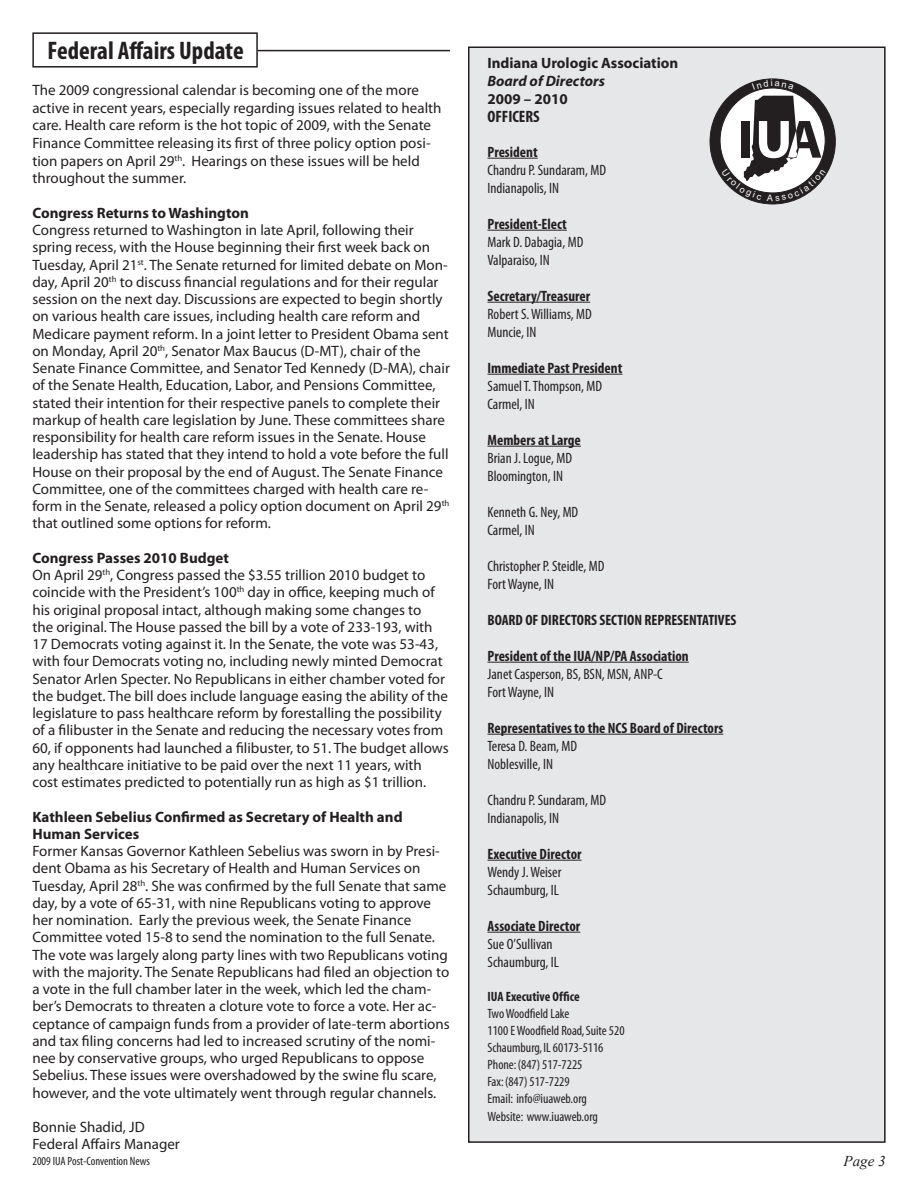
<style>
.page{position:relative;width:918px;height:1188px;background:#fff}
.page>*{position:absolute;margin:0;border:0;box-sizing:border-box;transform-origin:0 0}
.t1{font:700 condensed 25.5px "Myriad Pro";color:#231f20}
.t2{font:700 condensed 16.5px "Myriad";color:#231f20}
.t3{font:15px/17.2px "Myriad Pro";color:#231f20}
.t4{font:condensed 15px "Myriad Pro";color:#231f20}
.t5{font:700 condensed 15px "Myriad Pro";color:#231f20}
.t6{font:700 15px "Myriad Pro";color:#231f20}
.t7{font:700 15px "Myriad";color:#231f20}
.t8{font:italic 700 15px "Myriad";color:#231f20}
.t9{font:italic 15px "Times New Roman";color:#231f20}
.t10{font:condensed 13.5px "Myriad";color:#231f20}
.t11{font:700 condensed 13.5px "Myriad";color:#231f20}
.t12{font:condensed 12px "Myriad";color:#231f20}
</style>
<div class="page">
<div style="left:32px;top:32px;width:226px;height:36px;border:2px solid #231f20"></div>
<hr style="left:258px;top:50px;width:192px;height:1px;background:#231f20">
<div style="left:469px;top:47px;width:416px;height:1095px;background:#e6e7e9"></div>
<hr style="left:488px;top:158px;width:50px;height:1px;background:#231f20">
<hr style="left:488px;top:230px;width:79px;height:1px;background:#231f20">
<hr style="left:488px;top:302px;width:102px;height:1px;background:#231f20">
<hr style="left:488px;top:374px;width:134px;height:1px;background:#231f20">
<hr style="left:488px;top:446px;width:93px;height:1px;background:#231f20">
<hr style="left:488px;top:662px;width:201px;height:1px;background:#231f20">
<hr style="left:488px;top:734px;width:235px;height:1px;background:#231f20">
<hr style="left:488px;top:860px;width:94px;height:1px;background:#231f20">
<hr style="left:488px;top:932px;width:92px;height:1px;background:#231f20">
<div style="left:710px;top:79px;width:125px;height:125px;background:#231f20;border-radius:50%"></div>
<svg style="left:720px;top:88px;width:105px;height:105px"></svg>
<svg style="left:721px;top:96px;width:105px;height:105px"></svg>
<svg style="left:752px;top:80px;width:42px;height:10px"></svg>
<p class="t1" style="left:48px;top:35px;width:198px">Federal Affairs Update</p>
<p class="t3" style="left:32px;top:81px;width:411px;line-height:17.7px">The 2009 congressional calendar is becoming one of the more active in recent years, especially regarding issues related to health care. Health care reform is the hot topic of 2009, with the Senate Finance Committee releasing its first of three policy option posi&shy;tion papers on April 29<sup>th</sup>. Hearings on these issues will be held throughout the summer.</p>
<p class="t6" style="left:32px;top:203px;width:218px">Congress Returns to Washington</p>
<p class="t3" style="left:32px;top:221px;width:419px">Congress returned to Washington in late April, following their spring recess, with the House beginning their first week back on Tuesday, April 21<sup>st</sup>. The Senate returned for limited debate on Mon&shy;day, April 20<sup>th</sup> to discuss financial regulations and for their regular session on the next day. Discussions are expected to begin shortly on various health care issues, including health care reform and Medicare payment reform. In a joint letter to President Obama sent on Monday, April 20<sup>th</sup>, Senator Max Baucus (D-MT), chair of the Senate Finance Committee, and Senator Ted Kennedy (D-MA), chair of the Senate Health, Education, Labor, and Pensions Committee, stated their intention for their respective panels to complete their markup of health care legislation by June. These committees share responsibility for health care reform issues in the Senate. House leadership has stated that they intend to hold a vote before the full House on their proposal by the end of August. The Senate Finance Committee, one of the committees charged with health care re&shy;form in the Senate, released a policy option document on April 29<sup>th </sup>that outlined some options for reform.</p>
<p class="t6" style="left:32px;top:548px;width:198px">Congress Passes 2010 Budget</p>
<p class="t3" style="left:32px;top:566px;width:418px">On April 29<sup>th</sup>, Congress passed the $3.55 trillion 2010 budget to coincide with the President’s 100<sup>th</sup> day in office, keeping much of his original proposal intact, although making some changes to<br>the original. The House passed the bill by a vote of 233-193, with 17 Democrats voting against it. In the Senate, the vote was 53-43, with four Democrats voting no, including newly minted Democrat Senator Arlen Specter. No Republicans in either chamber voted for the budget. The bill does include language easing the ability of the legislature to pass healthcare reform by forestalling the possibility of a filibuster in the Senate and reducing the necessary votes from 60, if opponents had launched a filibuster, to 51. The budget allows any healthcare initiative to be paid over the next 11 years, with cost estimates predicted to potentially run as high as $1 trillion.</p>
<p class="t6" style="left:32px;top:807px;width:372px">Kathleen Sebelius Confirmed as Secretary of Health and</p>
<p class="t6" style="left:32px;top:824px;width:108px">Human Services</p>
<p class="t3" style="left:32px;top:842px;width:419px">Former Kansas Governor Kathleen Sebelius was sworn in by Presi&shy;dent Obama as his Secretary of Health and Human Services on Tuesday, April 28<sup>th</sup>. She was confirmed by the full Senate that same day, by a vote of 65-31, with nine Republicans voting to approve her nomination. Early the previous week, the Senate Finance Committee voted 15-8 to send the nomination to the full Senate.<br>The vote was largely along party lines with two Republicans voting with the majority. The Senate Republicans had filed an objection to a vote in the full chamber later in the week, which led the cham&shy;ber’s Democrats to threaten a cloture vote to force a vote. Her ac&shy;ceptance of campaign funds from a provider of late-term abortions and tax filing concerns had led to increased scrutiny of the nomi&shy;nee by conservative groups, who urged Republicans to oppose Sebelius. These issues were overshadowed by the swine flu scare,</p>
<p class="t3" style="left:32px;top:1084px;width:405px">however, and the vote ultimately went through regular channels.</p>
<p class="t3" style="left:32px;top:1118px;width:114px">Bonnie Shadid, JD</p>
<p class="t3" style="left:32px;top:1136px;width:149px">Federal Affairs Manager</p>
<p class="t7" style="left:488px;top:56px;width:192px">Indiana Urologic Association</p>
<p class="t8" style="left:488px;top:74px;width:119px">Board of Directors</p>
<p class="t7" style="left:488px;top:92px;width:82px">2009 – 2010</p>
<p class="t2" style="left:488px;top:108px;width:54px">OFFICERS</p>
<p class="t5" style="left:488px;top:142px;width:52px">President</p>
<p class="t4" style="left:488px;top:161px;width:120px">Chandru P. Sundaram, MD</p>
<p class="t4" style="left:488px;top:179px;width:73px">Indianapolis, IN</p>
<p class="t5" style="left:488px;top:214px;width:81px">President-Elect</p>
<p class="t4" style="left:488px;top:233px;width:97px">Mark D. Dabagia, MD</p>
<p class="t4" style="left:488px;top:251px;width:64px">Valparaiso, IN</p>
<p class="t5" style="left:488px;top:286px;width:104px">Secretary/Treasurer</p>
<p class="t4" style="left:488px;top:305px;width:106px">Robert S. Williams, MD</p>
<p class="t4" style="left:488px;top:323px;width:50px">Muncie, IN</p>
<p class="t5" style="left:488px;top:358px;width:136px">Immediate Past President</p>
<p class="t4" style="left:488px;top:377px;width:116px">Samuel T. Thompson, MD</p>
<p class="t4" style="left:488px;top:395px;width:49px">Carmel, IN</p>
<p class="t5" style="left:488px;top:430px;width:95px">Members at Large</p>
<p class="t4" style="left:488px;top:449px;width:86px">Brian J. Logue, MD</p>
<p class="t4" style="left:488px;top:467px;width:77px">Bloomington, IN</p>
<p class="t4" style="left:488px;top:503px;width:92px">Kenneth G. Ney, MD</p>
<p class="t4" style="left:488px;top:521px;width:49px">Carmel, IN</p>
<p class="t4" style="left:488px;top:557px;width:118px">Christopher P. Steidle, MD</p>
<p class="t4" style="left:488px;top:575px;width:68px">Fort Wayne, IN</p>
<p class="t5" style="left:488px;top:610px;width:251px">BOARD OF DIRECTORS SECTION REPRESENTATIVES</p>
<p class="t5" style="left:488px;top:646px;width:203px">President of the IUA/NP/PA Association</p>
<p class="t4" style="left:488px;top:665px;width:177px">Janet Casperson, BS, BSN, MSN, ANP-C</p>
<p class="t4" style="left:488px;top:683px;width:68px">Fort Wayne, IN</p>
<p class="t5" style="left:488px;top:718px;width:237px">Representatives to the NCS Board of Directors</p>
<p class="t4" style="left:488px;top:737px;width:91px">Teresa D. Beam, MD</p>
<p class="t4" style="left:488px;top:755px;width:67px">Noblesville, IN</p>
<p class="t4" style="left:488px;top:791px;width:120px">Chandru P. Sundaram, MD</p>
<p class="t4" style="left:488px;top:809px;width:73px">Indianapolis, IN</p>
<p class="t5" style="left:488px;top:844px;width:96px">Executive Director</p>
<p class="t4" style="left:488px;top:863px;width:75px">Wendy J. Weiser</p>
<p class="t4" style="left:488px;top:881px;width:73px">Schaumburg, IL</p>
<p class="t5" style="left:488px;top:916px;width:94px">Associate Director</p>
<p class="t4" style="left:488px;top:935px;width:67px">Sue O’Sullivan</p>
<p class="t4" style="left:488px;top:953px;width:73px">Schaumburg, IL</p>
<p class="t11" style="left:488px;top:990px;width:94px">IUA Executive Office</p>
<p class="t10" style="left:488px;top:1007px;width:83px">Two Woodfield Lake</p>
<p class="t10" style="left:488px;top:1024px;width:139px">1100 E Woodfield Road, Suite 520</p>
<p class="t10" style="left:488px;top:1041px;width:117px">Schaumburg, IL 60173-5116</p>
<p class="t10" style="left:488px;top:1058px;width:96px">Phone: (847) 517-7225</p>
<p class="t10" style="left:488px;top:1075px;width:84px">Fax: (847) 517-7229</p>
<p class="t10" style="left:488px;top:1092px;width:101px">Email: info@iuaweb.org</p>
<p class="t10" style="left:488px;top:1109px;width:112px">Website: www.iuaweb.org</p>
<p class="t12" style="left:32px;top:1155px;width:119px">2009 IUA Post-Convention News</p>
<p class="t9" style="left:844px;top:1151px;width:44px">Page 3</p>
</div>
